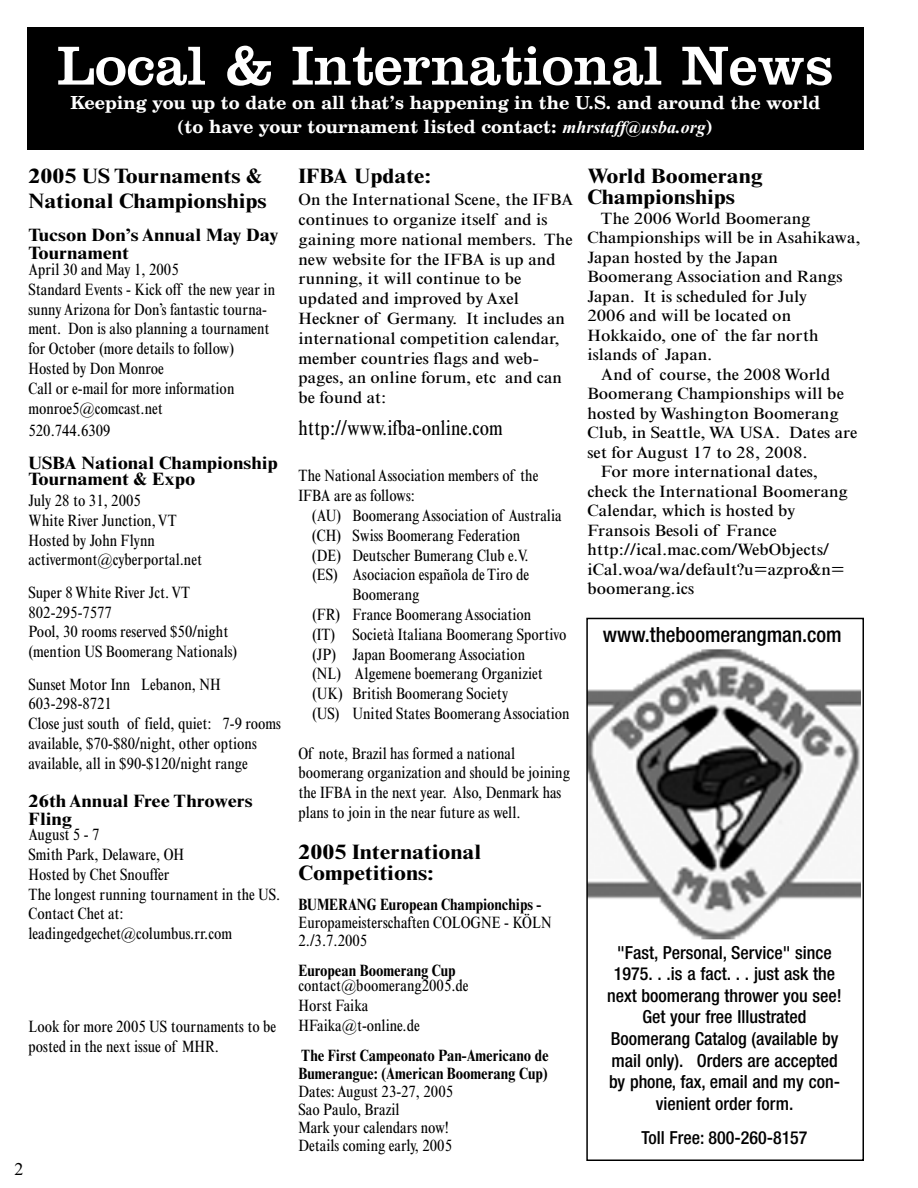
<style>
.page{position:relative;width:918px;height:1188px;background:#fff}
.page>*{position:absolute;margin:0;border:0;box-sizing:border-box;transform-origin:0 0}
.t1{font:57px "Clarendon";color:#fff}
.t2{font:700 condensed 21px/21px "Times New Roman";color:#000;scale:1.28 1}
.t3{font:condensed 21px "Times New Roman";color:#000}
.t4{font:500 condensed 21px "Helvetica Neue";color:#000}
.t5{font:500 condensed 18px/21.6px "Helvetica Neue";color:#000;text-align:center}
.t6{font:700 18px/24px "Century Schoolbook BT";color:#fff;text-align:center}
.t7{font:700 condensed 18px/18px "Times New Roman";color:#000;scale:1.28 1}
.t8{font:18px "Times New Roman";color:#000}
.t9{font:condensed 16.5px/19.8px "Times New Roman";color:#000}
.t10{font:condensed 16.5px/19.8px "Times New Roman";color:#000;scale:1.28 1}
.t11{font:700 condensed 16.5px/18px "Times New Roman";color:#000}
.s1{font-family:"Times New Roman";font-style:italic}
</style>
<div class="page">
<div style="left:27px;top:27px;width:836px;height:122px;background:#000"></div>
<img style="left:589px;top:649px;width:271px;height:291px">
<div style="left:586px;top:618px;width:278px;height:543px;border:2px solid #000"></div>
<h1 class="t1" style="left:57px;top:47px;width:778px">Local &amp; International News</h1>
<p class="t6" style="left:70px;top:92px;width:751px">Keeping you up to date on all that’s happening in the U.S. and around the world (to have your tournament listed contact: <span class="s1">mhrstaff@usba.org</span>)</p>
<p class="t2" style="left:28px;top:166px;width:188px;line-height:25.2px">2005 US Tournaments &amp;<br>National Championships</p>
<p class="t7" style="left:28px;top:228px;width:197px">Tucson Don’s Annual May Day<br>Tournament</p>
<p class="t9" style="left:28px;top:261px;width:248px">April 30 and May 1, 2005<br>Standard Events - Kick off the new year in sunny Arizona for Don’s fantastic tourna&shy;ment. Don is also planning a tournament for October (more details to follow)<br>Hosted by Don Monroe<br>Call or e-mail for more information monroe5@comcast.net</p>
<p class="t9" style="left:28px;top:422px;width:84px">520.744.6309</p>
<p class="t7" style="left:28px;top:457px;width:196px;line-height:16px">USBA National Championship<br>Tournament &amp; Expo</p>
<p class="t9" style="left:28px;top:492px;width:175px">July 28 to 31, 2005<br>White River Junction, VT<br>Hosted by John Flynn activermont@cyberportal.net</p>
<p class="t9" style="left:28px;top:584px;width:210px">Super 8 White River Jct. VT<br>802-295-7577<br>Pool, 30 rooms reserved $50/night (mention US Boomerang Nationals)</p>
<p class="t9" style="left:28px;top:676px;width:254px">Sunset Motor Inn Lebanon, NH 603-298-8721<br>Close just south of field, quiet: 7-9 rooms available, $70-$80/night, other options available, all in $90-$120/night range</p>
<p class="t7" style="left:28px;top:793px;width:177px">26th Annual Free Throwers<br>Fling</p>
<p class="t9" style="left:28px;top:826px;width:253px">August 5 - 7<br>Smith Park, Delaware, OH<br>Hosted by Chet Snouffer<br>The longest running tournament in the US.<br>Contact Chet at: leadingedgechet@columbus.rr.com</p>
<p class="t9" style="left:28px;top:1018px;width:249px">Look for more 2005 US tournaments to be posted in the next issue of MHR.</p>
<p class="t8" style="left:15px;top:1158px;width:10px">2</p>
<p class="t2" style="left:298px;top:167px;width:105px">IFBA Update:</p>
<p class="t10" style="left:298px;top:191px;width:216px">On the International Scene, the IFBA continues to organize itself and is gaining more national members. The new website for the IFBA is up and running, it will continue to be updated and improved by Axel<br>Heckner of Germany. It includes an international competition calendar, member countries flags and web&shy;pages, an online forum, etc and can be found at:</p>
<p class="t3" style="left:298px;top:420px;width:206px">http://www.ifba-online.com</p>
<p class="t9" style="left:298px;top:467px;width:241px">The National Association members of the<br>IFBA are as follows:</p>
<p class="t9" style="left:312px;top:507px;width:251px">(AU) Boomerang Association of Australia</p>
<p class="t9" style="left:312px;top:527px;width:210px">(CH) Swiss Boomerang Federation</p>
<p class="t9" style="left:312px;top:547px;width:218px">(DE) Deutscher Bumerang Club e.V.</p>
<p class="t9" style="left:312px;top:566px;width:219px">(ES) Asociacion española de Tiro de</p>
<p class="t9" style="left:353px;top:586px;width:69px">Boomerang</p>
<p class="t9" style="left:312px;top:606px;width:221px">(FR) France Boomerang Association</p>
<p class="t9" style="left:312px;top:626px;width:256px">(IT) Società Italiana Boomerang Sportivo</p>
<p class="t9" style="left:312px;top:646px;width:215px">(JP) Japan Boomerang Association</p>
<p class="t9" style="left:312px;top:665px;width:232px">(NL) Algemene boemerang Organiziet</p>
<p class="t9" style="left:312px;top:685px;width:198px">(UK) British Boomerang Society</p>
<p class="t9" style="left:312px;top:705px;width:259px">(US) United States Boomerang Association</p>
<p class="t9" style="left:299px;top:745px;width:273px">Of note, Brazil has formed a national boomerang organization and should be joining the IFBA in the next year. Also, Denmark has plans to join in the near future as well.</p>
<p class="t2" style="left:298px;top:843px;width:144px">2005 International<br>Competitions:</p>
<p class="t11" style="left:298px;top:897px;width:244px">BUMERANG European Championchips -</p>
<p class="t9" style="left:298px;top:915px;width:255px;line-height:18px">Europameisterschaften COLOGNE - KÖLN<br>2./3.7.2005</p>
<p class="t11" style="left:298px;top:963px;width:159px">European Boomerang Cup</p>
<p class="t9" style="left:298px;top:977px;width:172px">contact@boomerang2005.de<br>Horst Faika<br>HFaika@t-online.de</p>
<p class="t11" style="left:298px;top:1048px;width:252px">The First Campeonato Pan-Americano de<br>Bumerangue: (American Boomerang Cup)</p>
<p class="t9" style="left:298px;top:1083px;width:156px;line-height:18px">Dates: August 23-27, 2005<br>Sao Paulo, Brazil<br>Mark your calendars now!<br>Details coming early, 2005</p>
<p class="t2" style="left:587px;top:168px;width:139px">World Boomerang<br>Championships</p>
<p class="t10" style="left:601px;top:210px;width:165px">The 2006 World Boomerang</p>
<p class="t10" style="left:587px;top:229px;width:215px">Championships will be in Asahikawa,</p>
<p class="t10" style="left:587px;top:249px;width:150px">Japan hosted by the Japan</p>
<p class="t10" style="left:587px;top:268px;width:201px">Boomerang Association and Rangs</p>
<p class="t10" style="left:587px;top:288px;width:173px">Japan. It is scheduled for July</p>
<p class="t10" style="left:587px;top:307px;width:161px">2006 and will be located on</p>
<p class="t10" style="left:587px;top:327px;width:182px">Hokkaido, one of the far north</p>
<p class="t10" style="left:587px;top:346px;width:99px">islands of Japan.</p>
<p class="t10" style="left:601px;top:366px;width:181px">And of course, the 2008 World</p>
<p class="t10" style="left:587px;top:385px;width:202px">Boomerang Championships will be</p>
<p class="t10" style="left:587px;top:405px;width:198px">hosted by Washington Boomerang</p>
<p class="t10" style="left:587px;top:424px;width:212px">Club, in Seattle, WA USA. Dates are</p>
<p class="t10" style="left:587px;top:444px;width:174px">set for August 17 to 28, 2008.</p>
<p class="t10" style="left:601px;top:463px;width:171px">For more international dates,</p>
<p class="t10" style="left:587px;top:483px;width:205px">check the International Boomerang</p>
<p class="t10" style="left:587px;top:502px;width:164px">Calendar, which is hosted by</p>
<p class="t10" style="left:587px;top:522px;width:149px">Fransois Besoli of France</p>
<p class="t10" style="left:587px;top:541px;width:190px">http://ical.mac.com/WebObjects/</p>
<p class="t10" style="left:587px;top:561px;width:203px">iCal.woa/wa/default?u=azpro&amp;n=</p>
<p class="t10" style="left:587px;top:580px;width:85px">boomerang.ics</p>
<p class="t4" style="left:603px;top:627px;width:240px">www.theboomerangman.com</p>
<p class="t5" style="left:607px;top:943px;width:236px">"Fast, Personal, Service" since<br>1975. . .is a fact. . . just ask the next boomerang thrower you see!<br>Get your free Illustrated<br>Boomerang Catalog (available by mail only). Orders are accepted by phone, fax, email and my con&shy;vienient order form.</p>
<p class="t5" style="left:642px;top:1128px;width:168px">Toll Free: 800-260-8157</p>
</div>
